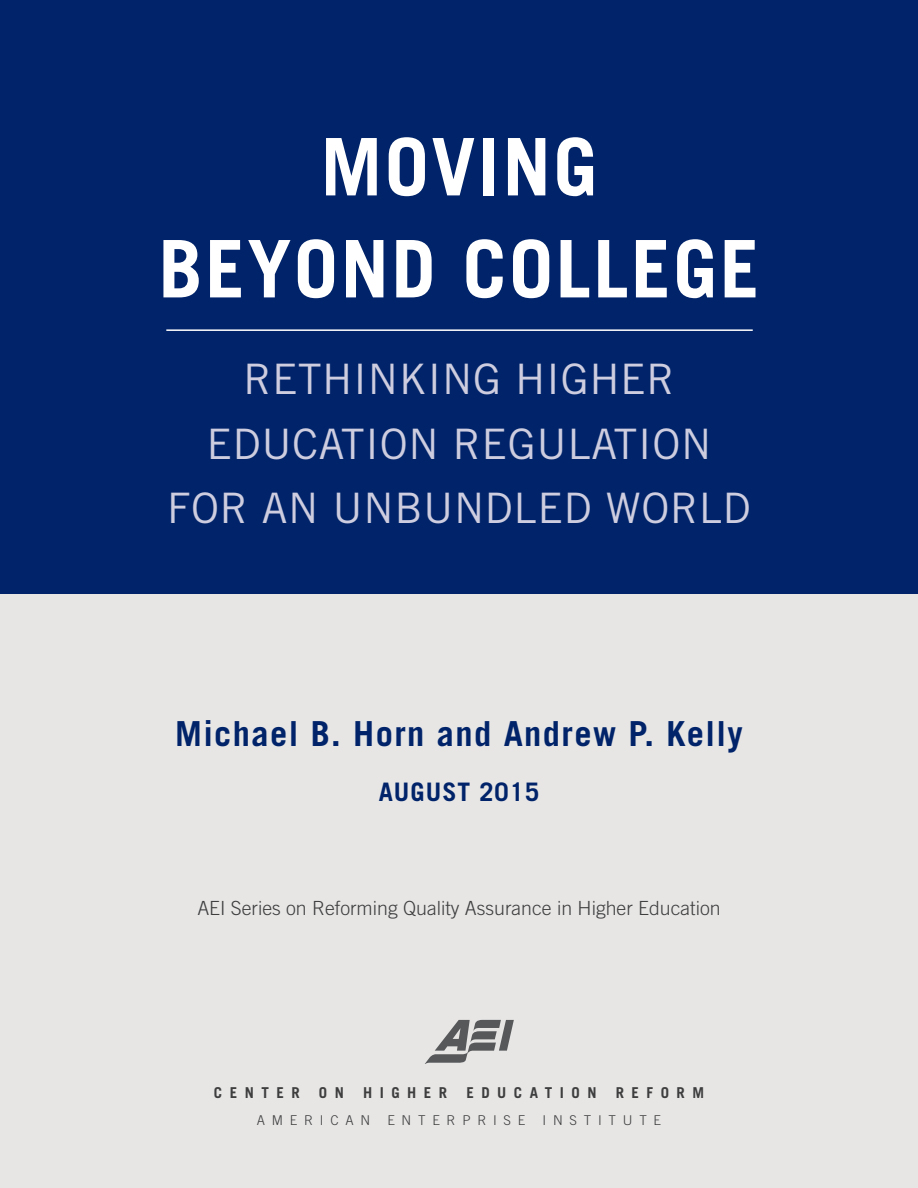
<style>
.page{position:relative;width:918px;height:1188px;background:#e7e6e5}
.page>*{position:absolute;margin:0;border:0;box-sizing:border-box;transform-origin:0 0}
.Title_Cover_Page{font:700 79.5px/102px "Trade Gothic";letter-spacing:.03em;color:#fff;text-align:center}
.Subtitle_Cover_page{font:42px/64.5px "Trade Gothic";letter-spacing:.015em;color:#cecde0;text-align:center}
.Authors_Cover_page{font:700 34.5px "Trade Gothic";letter-spacing:.04em;color:#002369}
.t1{font:700 25.5px "Trade Gothic";letter-spacing:.04em;color:#002369}
.Chapter_Title{font:300 19.5px "Trade Gothic";color:#3e3e3f}
.Affiliation{font:700 15px "Trade Gothic";letter-spacing:.5em;color:#3e3e3f}
.Affiliation-2{font:300 13.5px "Trade Gothic";letter-spacing:.5em;color:#3e3e3f}
</style>
<div class="page">
<svg style="left:425px;top:1020px;width:89px;height:44px"></svg>
<div style="left:0;top:0;width:918px;height:594px;background:#002369"></div>
<hr style="left:166px;top:329px;width:587px;height:2px;background:#fff">
<p class="Title_Cover_Page" style="left:159px;top:115px;width:602px">MOVING<br>BEYOND COLLEGE</p>
<p class="Subtitle_Cover_page" style="left:167px;top:347px;width:585px">RETHINKING HIGHER<br>EDUCATION REGULATION<br>FOR AN UNBUNDLED WORLD</p>
<p class="Authors_Cover_page" style="left:175px;top:712px;width:569px">Michael B. Horn and Andrew P. Kelly</p>
<p class="t1" style="left:379px;top:776px;width:162px">AUGUST 2015</p>
<p class="Chapter_Title" style="left:197px;top:896px;width:525px">AEI Series on Reforming Quality Assurance in Higher Education</p>
<p class="Affiliation" style="left:214px;top:1084px;width:87px">CENTER</p>
<p class="Affiliation" style="left:319px;top:1084px;width:27px">O N</p>
<p class="Affiliation" style="left:363px;top:1084px;width:86px">HIGHER</p>
<p class="Affiliation" style="left:466px;top:1084px;width:132px">EDUCATION</p>
<p class="Affiliation" style="left:616px;top:1084px;width:90px">REFORM</p>
<p class="Affiliation-2" style="left:257px;top:1113px;width:115px">AMERICAN</p>
<p class="Affiliation-2" style="left:387px;top:1113px;width:140px">ENTERPRISE</p>
<p class="Affiliation-2" style="left:543px;top:1113px;width:120px">INSTITUTE</p>
</div>
